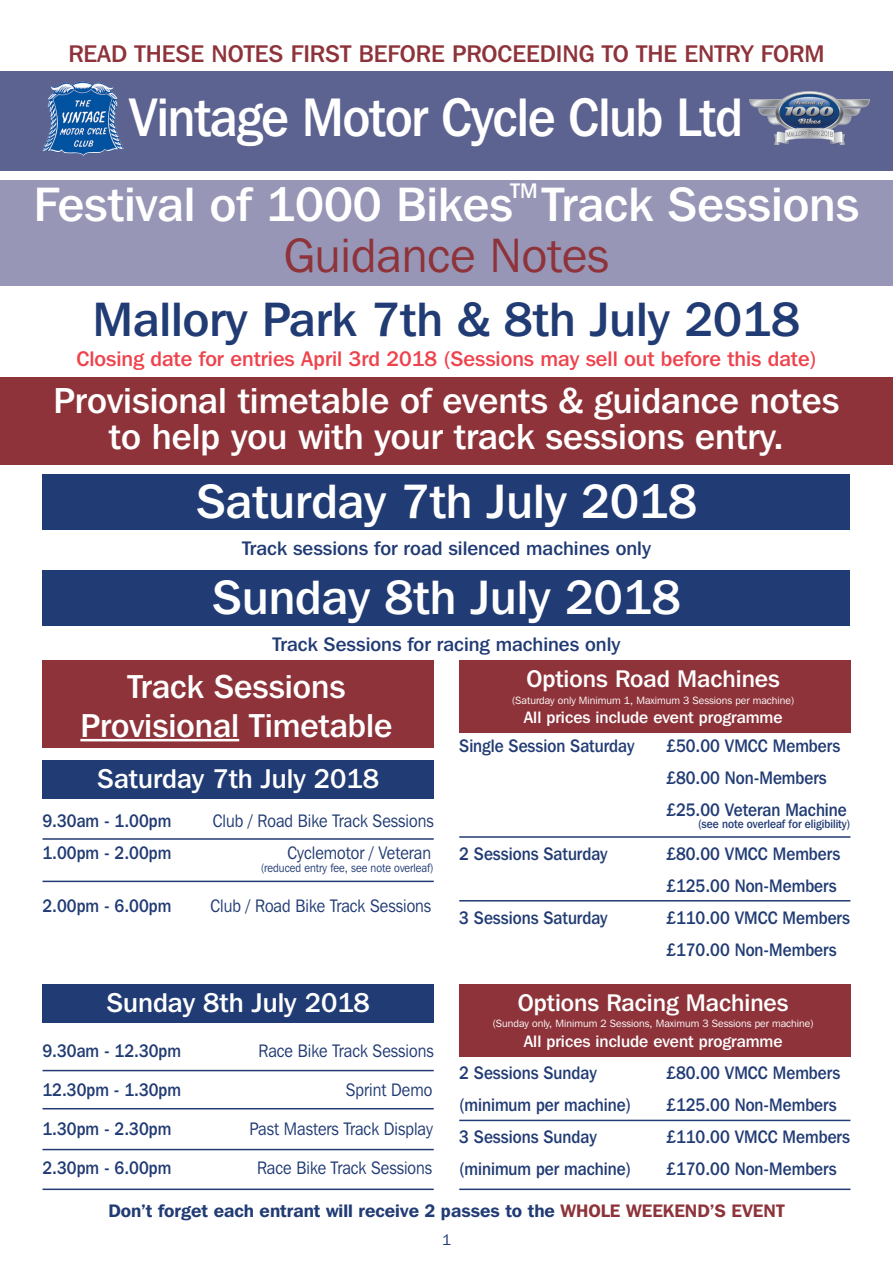
<style>
.page{position:relative;width:893px;height:1263px;background:#fff}
.page>*{position:absolute;margin:0;border:0;box-sizing:border-box;transform-origin:0 0}
.t1{font:500 54px "Franklin Gothic IT Cby BT";letter-spacing:-.02em;color:#fff;scale:.92 1}
.t2{font:500 48px/95.4px "Franklin Gothic IT Cby BT";color:#fff;text-align:center}
.t3{font:500 48px "Franklin Gothic IT Cby BT";color:#213b74}
.t4{font:48px "Franklin Gothic IT Cby BT";color:#8e333a}
.t5{font:500 36px/36px "Franklin Gothic IT Cby BT";color:#fff;text-align:center}
.t6{font:500 33px/39.6px "Franklin Gothic IT Cby BT";color:#fff;text-align:center}
.t7{font:500 27px "Franklin Gothic IT Cby BT";color:#fff}
.t8{font:500 24px "Franklin Gothic IT Cby BT";color:#8e333a}
.t9{font:500 24px "Franklin Gothic IT Cby BT";color:#fff}
.t10{font:500 21px "Franklin Gothic IT Cby BT";color:#ee434d}
.t11{font:500 21px "Franklin Gothic IT Cby BT";color:#fff}
.t12{font:500 19.5px "Franklin Gothic IT Cby BT";color:#213b74}
.t13{font:500 18px/32px "Franklin Gothic IT Cby BT";color:#213b74;scale:.9 1}
.t14{font:18px "Franklin Gothic IT Cby BT";color:#213b74;scale:.9 1}
.t15{font:600 18px "Franklin Gothic IT Cby BT";color:#213b74}
.t16{font:500 16.5px "Franklin Gothic IT Cby BT";color:#fff}
.t17{font:15px "Franklin Gothic IT Cby BT";color:#213b74}
.t18{font:12px "Franklin Gothic IT Cby BT";color:#213b74;scale:.9 1}
.t19{font:500 12px "Franklin Gothic IT Cby BT";color:#213b74;scale:.9 1}
.t20{font:10.5px "Franklin Gothic IT Cby BT";color:#fff}
.s1{color:#8e333a}
</style>
<div class="page">
<div style="left:0;top:180px;width:893px;height:106px;background:#9796b6"></div>
<div style="left:0;top:377px;width:893px;height:87px;background:#8e333a"></div>
<div style="left:43px;top:570px;width:807px;height:55px;background:#213b74"></div>
<div style="left:43px;top:474px;width:807px;height:56px;background:#213b74"></div>
<div style="left:43px;top:660px;width:391px;height:88px;background:#8e333a"></div>
<hr style="left:80px;top:739px;width:159px;height:2px;background:#fff">
<div style="left:459px;top:660px;width:391px;height:73px;background:#8e333a"></div>
<div style="left:459px;top:984px;width:391px;height:73px;background:#8e333a"></div>
<div style="left:43px;top:760px;width:391px;height:38px;background:#213b74"></div>
<hr style="left:43px;top:838px;width:391px;height:2px;background:#213b74">
<hr style="left:43px;top:881px;width:391px;height:1px;background:#213b74">
<div style="left:43px;top:984px;width:391px;height:38px;background:#213b74"></div>
<hr style="left:43px;top:1070px;width:391px;height:1px;background:#213b74">
<hr style="left:43px;top:1108px;width:391px;height:1px;background:#213b74">
<hr style="left:43px;top:1149px;width:391px;height:1px;background:#213b74">
<hr style="left:43px;top:1188px;width:391px;height:2px;background:#213b74">
<hr style="left:459px;top:836px;width:391px;height:2px;background:#213b74">
<hr style="left:459px;top:900px;width:391px;height:1px;background:#213b74">
<hr style="left:459px;top:1120px;width:391px;height:1px;background:#213b74">
<hr style="left:459px;top:1188px;width:391px;height:2px;background:#213b74">
<div style="left:0;top:71px;width:893px;height:99px;background:#5d6391"></div>
<img style="left:43px;top:82px;width:39px;height:69px">
<img style="left:749px;top:91px;width:120px;height:53px">
<h3 class="t8" style="left:68px;top:38px;width:758px">READ THESE NOTES FIRST BEFORE PROCEEDING TO THE ENTRY FORM</h3>
<h1 class="t1" style="left:129px;top:83px;width:669px">Vintage Motor Cycle Club Ltd</h1>
<p class="t11" style="left:510px;top:177px;width:29px">TM</p>
<h2 class="t2" style="left:34px;top:156px;width:827px">Festival of 1000 Bikes Track Sessions</h2>
<h2 class="t4" style="left:284px;top:226px;width:326px">Guidance Notes</h2>
<h2 class="t3" style="left:93px;top:290px;width:709px">Mallory Park 7th &amp; 8th July 2018</h2>
<p class="t10" style="left:76px;top:346px;width:742px">Closing date for entries April 3rd 2018 (Sessions may sell out before this date)</p>
<h3 class="t5" style="left:54px;top:382px;width:787px">Provisional timetable of events &amp; guidance notes to help you with your track sessions entry.</h3>
<h2 class="t2" style="left:196px;top:453px;width:502px">Saturday 7th July 2018<br>Sunday 8th July 2018</h2>
<p class="t12" style="left:242px;top:536px;width:410px">Track sessions for road silenced machines only</p>
<p class="t12" style="left:273px;top:632px;width:349px">Track Sessions for racing machines only</p>
<h3 class="t6" style="left:80px;top:666px;width:314px">Track Sessions<br>Provisional Timetable</h3>
<h3 class="t9" style="left:526px;top:664px;width:255px">Options Road Machines</h3>
<p class="t20" style="left:512px;top:693px;width:284px">(Saturday only Minimum 1, Maximum 3 Sessions per machine)</p>
<p class="t16" style="left:524px;top:707px;width:260px">All prices include event programme</p>
<p class="t13" style="left:459px;top:730px;width:196px">Single Session Saturday</p>
<p class="t13" style="left:666px;top:730px;width:202px">£50.00 VMCC Members £80.00 Non-Members £25.00 Veteran Machine</p>
<p class="t19" style="left:698px;top:816px;width:171px">(see note overleaf for eligibility)</p>
<p class="t13" style="left:459px;top:837px;width:166px">2 Sessions Saturday</p>
<p class="t13" style="left:666px;top:837px;width:195px">£80.00 VMCC Members £125.00 Non-Members</p>
<p class="t13" style="left:459px;top:901px;width:166px">3 Sessions Saturday</p>
<p class="t13" style="left:666px;top:901px;width:206px">£110.00 VMCC Members £170.00 Non-Members</p>
<h3 class="t7" style="left:97px;top:761px;width:283px">Saturday 7th July 2018</h3>
<p class="t13" style="left:43px;top:805px;width:145px">9.30am - 1.00pm</p>
<p class="t14" style="left:213px;top:810px;width:247px">Club / Road Bike Track Sessions</p>
<p class="t13" style="left:43px;top:836px;width:145px">1.00pm - 2.00pm</p>
<p class="t14" style="left:288px;top:841px;width:161px">Cyclemotor / Veteran</p>
<p class="t18" style="left:261px;top:861px;width:194px">(reduced entry fee, see note overleaf)</p>
<p class="t13" style="left:43px;top:889px;width:145px">2.00pm - 6.00pm</p>
<p class="t14" style="left:210px;top:894px;width:247px">Club / Road Bike Track Sessions</p>
<h3 class="t7" style="left:106px;top:985px;width:265px">Sunday 8th July 2018</h3>
<p class="t13" style="left:43px;top:1034px;width:155px">9.30am - 12.30pm</p>
<p class="t14" style="left:259px;top:1039px;width:196px">Race Bike Track Sessions</p>
<p class="t13" style="left:43px;top:1073px;width:155px">12.30pm - 1.30pm</p>
<p class="t14" style="left:346px;top:1078px;width:98px">Sprint Demo</p>
<p class="t13" style="left:43px;top:1112px;width:145px">1.30pm - 2.30pm</p>
<p class="t14" style="left:250px;top:1117px;width:205px">Past Masters Track Display</p>
<p class="t13" style="left:43px;top:1151px;width:145px">2.30pm - 6.00pm</p>
<p class="t14" style="left:257px;top:1156px;width:196px">Race Bike Track Sessions</p>
<h3 class="t9" style="left:518px;top:987px;width:272px">Options Racing Machines</h3>
<p class="t20" style="left:492px;top:1017px;width:323px">(Sunday only, Minimum 2 Sessions, Maximum 3 Sessions per machine)</p>
<p class="t16" style="left:524px;top:1031px;width:260px">All prices include event programme</p>
<p class="t13" style="left:459px;top:1056px;width:154px">2 Sessions Sunday</p>
<p class="t13" style="left:666px;top:1056px;width:195px">£80.00 VMCC Members</p>
<p class="t13" style="left:459px;top:1088px;width:192px">(minimum per machine)</p>
<p class="t13" style="left:666px;top:1088px;width:191px">£125.00 Non-Members</p>
<p class="t13" style="left:459px;top:1120px;width:154px">3 Sessions Sunday</p>
<p class="t13" style="left:666px;top:1120px;width:206px">£110.00 VMCC Members</p>
<p class="t13" style="left:459px;top:1152px;width:192px">(minimum per machine)</p>
<p class="t13" style="left:666px;top:1152px;width:191px">£170.00 Non-Members</p>
<p class="t15" style="left:108px;top:1199px;width:678px">Don’t forget each entrant will receive 2 passes to the <span class="s1">WHOLE WEEKEND’S EVENT</span></p>
<p class="t17" style="left:442px;top:1230px;width:10px">1</p>
</div>
